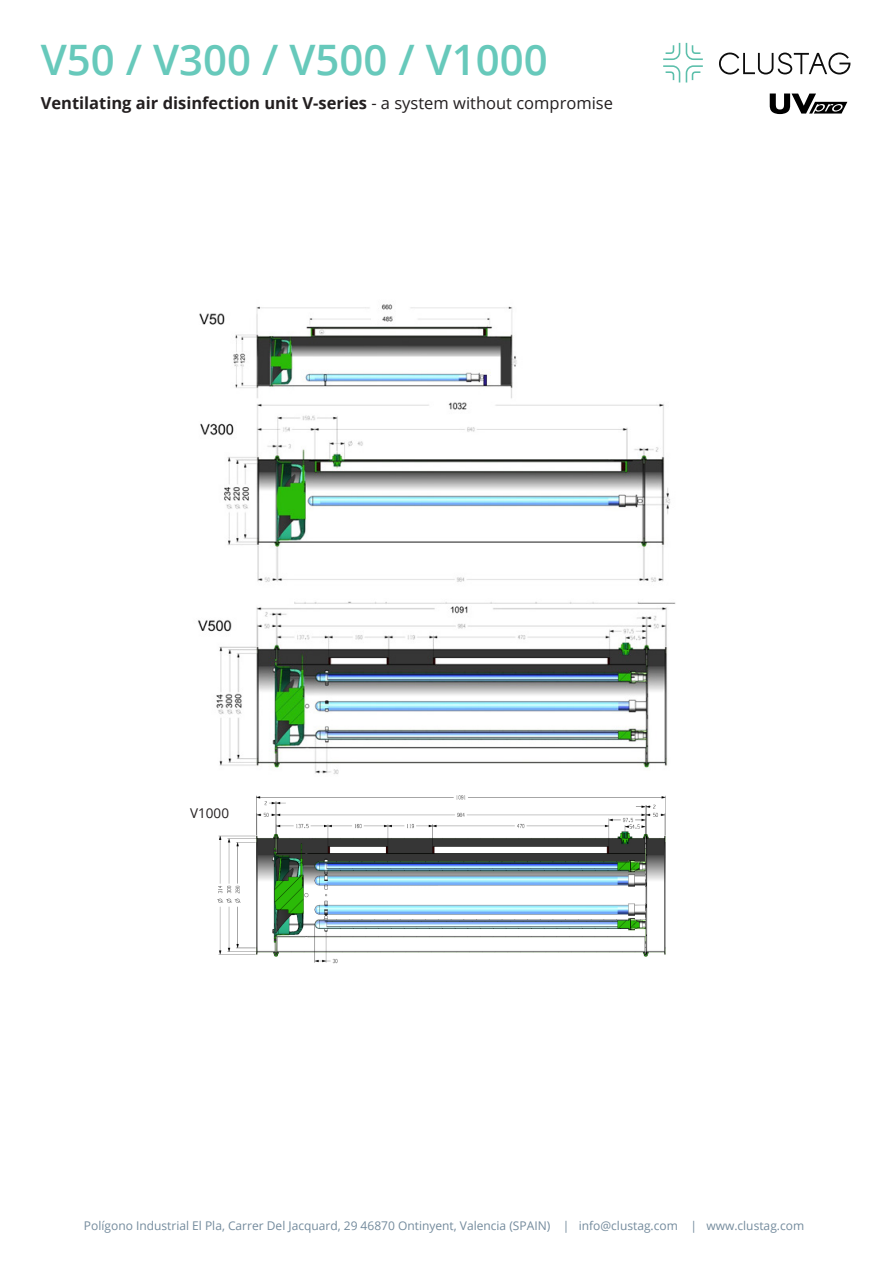
<style>
.page{position:relative;width:893px;height:1263px;background:#fff}
.page>*{position:absolute;margin:0;border:0;box-sizing:border-box;transform-origin:0 0}
.t1{font:600 42px "Open Sans";color:#67c9bb}
.t2{font:700 16.5px "Open Sans";color:#231f20}
.t3{font:13.5px "Open Sans";color:#231f20}
.t4{font:12px "Open Sans";color:#748b9d}
.s1{font-weight:400}
</style>
<div class="page">
<svg style="left:719px;top:52px;width:131px;height:23px"></svg>
<svg style="left:686px;top:43px;width:17px;height:39px"></svg>
<svg style="left:663px;top:43px;width:17px;height:39px"></svg>
<svg style="left:770px;top:94px;width:77px;height:20px"></svg>
<img style="left:217px;top:795px;width:449px;height:169px">
<img style="left:198px;top:304px;width:478px;height:470px">
<div style="left:187px;top:808px;width:45px;height:16px;background:#fff"></div>
<p class="t1" style="left:41px;top:31px;width:508px">V50 / V300 / V500 / V1000</p>
<p class="t2" style="left:41px;top:91px;width:574px">Ventilating air disinfection unit V-series <span class="s1">- a system without compromise</span></p>
<p class="t3" style="left:190px;top:804px;width:40px">V1000</p>
<p class="t4" style="left:84px;top:1217px;width:722px">Polígono Industrial El Pla, Carrer Del Jacquard, 29 46870 Ontinyent, Valencia (SPAIN) | info@clustag.com | www.clustag.com</p>
</div>
